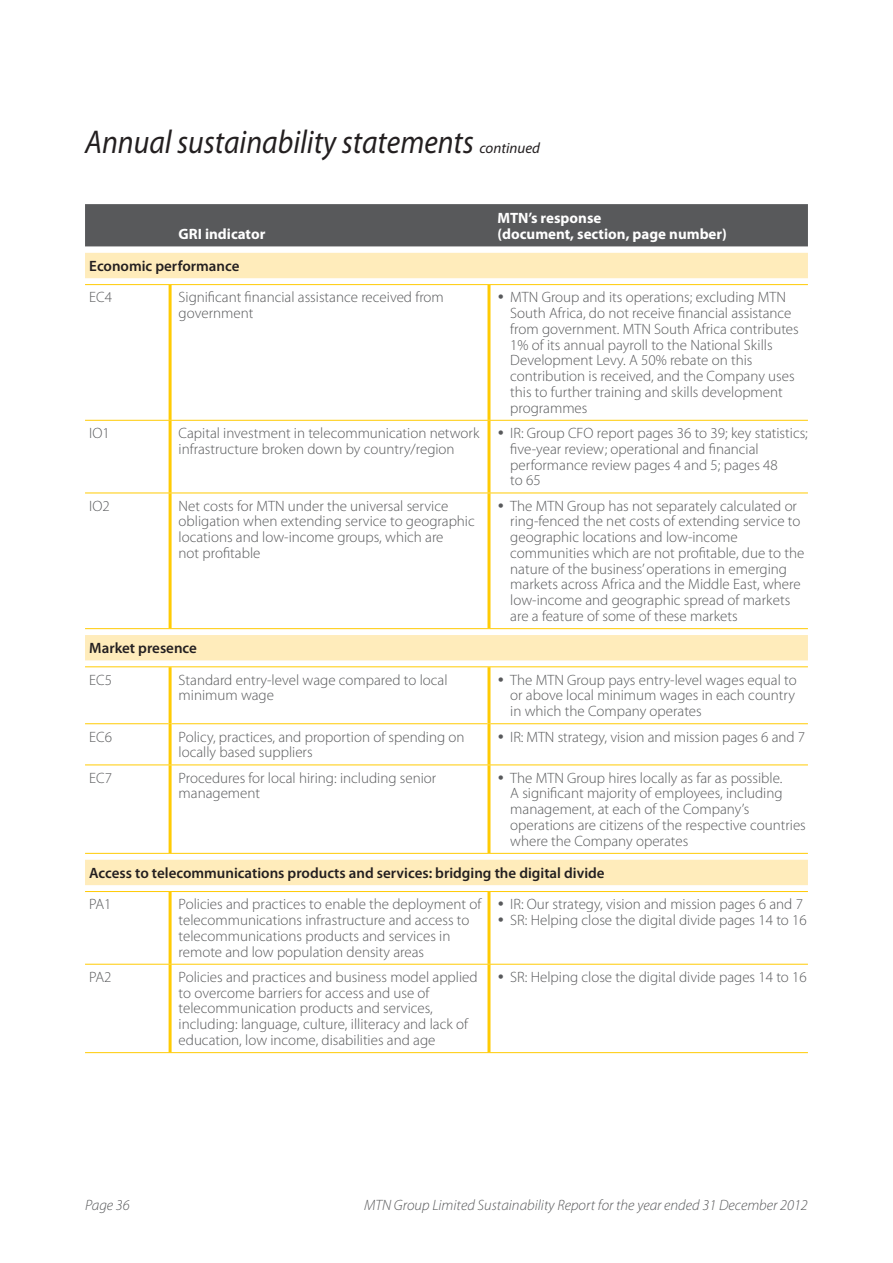
<style>
.page{position:relative;width:893px;height:1263px;background:#fff}
.page>*{position:absolute;margin:0;border:0;box-sizing:border-box;transform-origin:0 0}
.t1{font:italic 33px "Myriad Pro";color:#231f20;scale:.9 1}
.t2{font:300 15px/15.8px "Myriad Pro";color:#58595b}
.t3{font:600 15px "Myriad Pro";color:#231f20}
.t4{font:italic 300 15px "Myriad Pro";color:#58595b}
.t5{font:700 15px/15.8px "Myriad Pro";color:#fff}
.s1{font-size:15px}
</style>
<div class="page">
<div style="left:85px;top:204px;width:723px;height:42px;background:#58595b"></div>
<svg style="left:85px;top:253px;width:723px;height:632px"></svg>
<hr style="left:489px;top:666px;width:319px;height:1px;background:#ffcb04">
<hr style="left:85px;top:723px;width:84px;height:1px;background:#ffcb04">
<hr style="left:172px;top:723px;width:315px;height:1px;background:#ffcb04">
<hr style="left:490px;top:723px;width:318px;height:1px;background:#ffcb04">
<hr style="left:489px;top:764px;width:319px;height:1px;background:#ffcb04">
<hr style="left:489px;top:964px;width:319px;height:1px;background:#ffcb04">
<hr style="left:487px;top:667px;width:3px;height:57px;background:#ffcb04">
<hr style="left:487px;top:724px;width:3px;height:40px;background:#ffcb04">
<hr style="left:487px;top:964px;width:3px;height:88px;background:#ffcb04">
<hr style="left:169px;top:285px;width:3px;height:135px;background:#ffcb04">
<hr style="left:169px;top:421px;width:3px;height:72px;background:#ffcb04">
<hr style="left:169px;top:493px;width:3px;height:135px;background:#ffcb04">
<hr style="left:169px;top:667px;width:3px;height:57px;background:#ffcb04">
<hr style="left:169px;top:724px;width:3px;height:40px;background:#ffcb04">
<hr style="left:169px;top:765px;width:3px;height:88px;background:#ffcb04">
<hr style="left:169px;top:892px;width:3px;height:72px;background:#ffcb04">
<hr style="left:169px;top:964px;width:3px;height:88px;background:#ffcb04">
<hr style="left:487px;top:285px;width:3px;height:135px;background:#ffcb04">
<hr style="left:487px;top:421px;width:3px;height:72px;background:#ffcb04">
<hr style="left:487px;top:493px;width:3px;height:135px;background:#ffcb04">
<hr style="left:487px;top:765px;width:3px;height:88px;background:#ffcb04">
<hr style="left:487px;top:892px;width:3px;height:72px;background:#ffcb04">
<hr style="left:85px;top:284px;width:723px;height:1px;background:#ffcb04">
<hr style="left:85px;top:420px;width:723px;height:1px;background:#ffcb04">
<hr style="left:85px;top:628px;width:723px;height:1px;background:#ffcb04">
<hr style="left:85px;top:666px;width:404px;height:1px;background:#ffcb04">
<hr style="left:85px;top:853px;width:723px;height:1px;background:#ffcb04">
<hr style="left:85px;top:891px;width:723px;height:1px;background:#ffcb04">
<hr style="left:85px;top:493px;width:723px;height:1px;background:#ffcb04">
<hr style="left:85px;top:764px;width:404px;height:1px;background:#ffcb04">
<hr style="left:85px;top:964px;width:404px;height:1px;background:#ffcb04">
<hr style="left:85px;top:1052px;width:723px;height:1px;background:#ffcb04">
<svg style="left:499px;top:295px;width:4px;height:4px"></svg>
<svg style="left:499px;top:430px;width:4px;height:5px"></svg>
<svg style="left:499px;top:503px;width:4px;height:4px"></svg>
<svg style="left:499px;top:677px;width:4px;height:4px"></svg>
<svg style="left:499px;top:734px;width:4px;height:4px"></svg>
<svg style="left:499px;top:775px;width:4px;height:4px"></svg>
<h1 class="t1" style="left:85px;top:130px;width:507px">Annual sustainability statements <span class="s1">continued</span></h1>
<p class="t5" style="left:179px;top:227px;width:88px">GRI indicator</p>
<p class="t5" style="left:497px;top:212px;width:231px">MTN’s response<br>(document, section, page number)</p>
<p class="t3" style="left:89px;top:260px;width:152px">Economic performance</p>
<p class="t2" style="left:89px;top:291px;width:24px">EC4</p>
<p class="t2" style="left:179px;top:291px;width:267px">Significant financial assistance received from government</p>
<p class="t2" style="left:510px;top:291px;width:290px">MTN Group and its operations; excluding MTN South Africa, do not receive financial assistance from government. MTN South Africa contributes 1% of its annual payroll to the National Skills Development Levy. A 50% rebate on this contribution is received, and the Company uses this to further training and skills development programmes</p>
<p class="t2" style="left:89px;top:427px;width:22px">IO1</p>
<p class="t2" style="left:179px;top:427px;width:302px">Capital investment in telecommunication network infrastructure broken down by country/region</p>
<p class="t2" style="left:510px;top:427px;width:299px">IR: Group CFO report pages 36 to 39; key statistics; five-year review; operational and financial performance review pages 4 and 5; pages 48<br>to 65</p>
<p class="t2" style="left:89px;top:499px;width:22px">IO2</p>
<p class="t2" style="left:179px;top:499px;width:298px">Net costs for MTN under the universal service obligation when extending service to geographic locations and low-income groups, which are<br>not profitable</p>
<p class="t2" style="left:510px;top:499px;width:296px">The MTN Group has not separately calculated or ring-fenced the net costs of extending service to geographic locations and low-income communities which are not profitable, due to the nature of the business’ operations in emerging markets across Africa and the Middle East, where low-income and geographic spread of markets are a feature of some of these markets</p>
<p class="t3" style="left:89px;top:642px;width:109px">Market presence</p>
<p class="t2" style="left:89px;top:673px;width:24px">EC5</p>
<p class="t2" style="left:179px;top:673px;width:270px">Standard entry-level wage compared to local minimum wage</p>
<p class="t2" style="left:510px;top:673px;width:288px;text-align:justify">The MTN Group pays entry-level wages equal to or above local minimum wages in each country in which the Company operates</p>
<p class="t2" style="left:89px;top:730px;width:24px">EC6</p>
<p class="t2" style="left:179px;top:730px;width:287px">Policy, practices, and proportion of spending on locally based suppliers</p>
<p class="t2" style="left:510px;top:730px;width:296px">IR: MTN strategy, vision and mission pages 6 and 7</p>
<p class="t2" style="left:89px;top:771px;width:24px">EC7</p>
<p class="t2" style="left:179px;top:771px;width:259px">Procedures for local hiring: including senior management</p>
<p class="t2" style="left:510px;top:771px;width:297px">The MTN Group hires locally as far as possible.<br>A significant majority of employees, including management, at each of the Company’s operations are citizens of the respective countries where the Company operates</p>
<p class="t3" style="left:89px;top:867px;width:517px">Access to telecommunications products and services: bridging the digital divide</p>
<p class="t2" style="left:89px;top:898px;width:24px">PA1</p>
<p class="t2" style="left:179px;top:898px;width:304px">Policies and practices to enable the deployment of telecommunications infrastructure and access to telecommunications products and services in remote and low population density areas</p>
<p class="t2" style="left:510px;top:898px;width:298px">IR: Our strategy, vision and mission pages 6 and 7<br>SR: Helping close the digital divide pages 14 to 16</p>
<p class="t2" style="left:89px;top:970px;width:24px">PA2</p>
<p class="t2" style="left:179px;top:970px;width:301px">Policies and practices and business model applied to overcome barriers for access and use of telecommunication products and services, including: language, culture, illiteracy and lack of education, low income, disabilities and age</p>
<p class="t2" style="left:510px;top:970px;width:298px">SR: Helping close the digital divide pages 14 to 16</p>
<p class="t4" style="left:85px;top:1200px;width:46px">Page 36</p>
<p class="t4" style="left:364px;top:1200px;width:445px">MTN Group Limited Sustainability Report for the year ended 31 December 2012</p>
</div>
